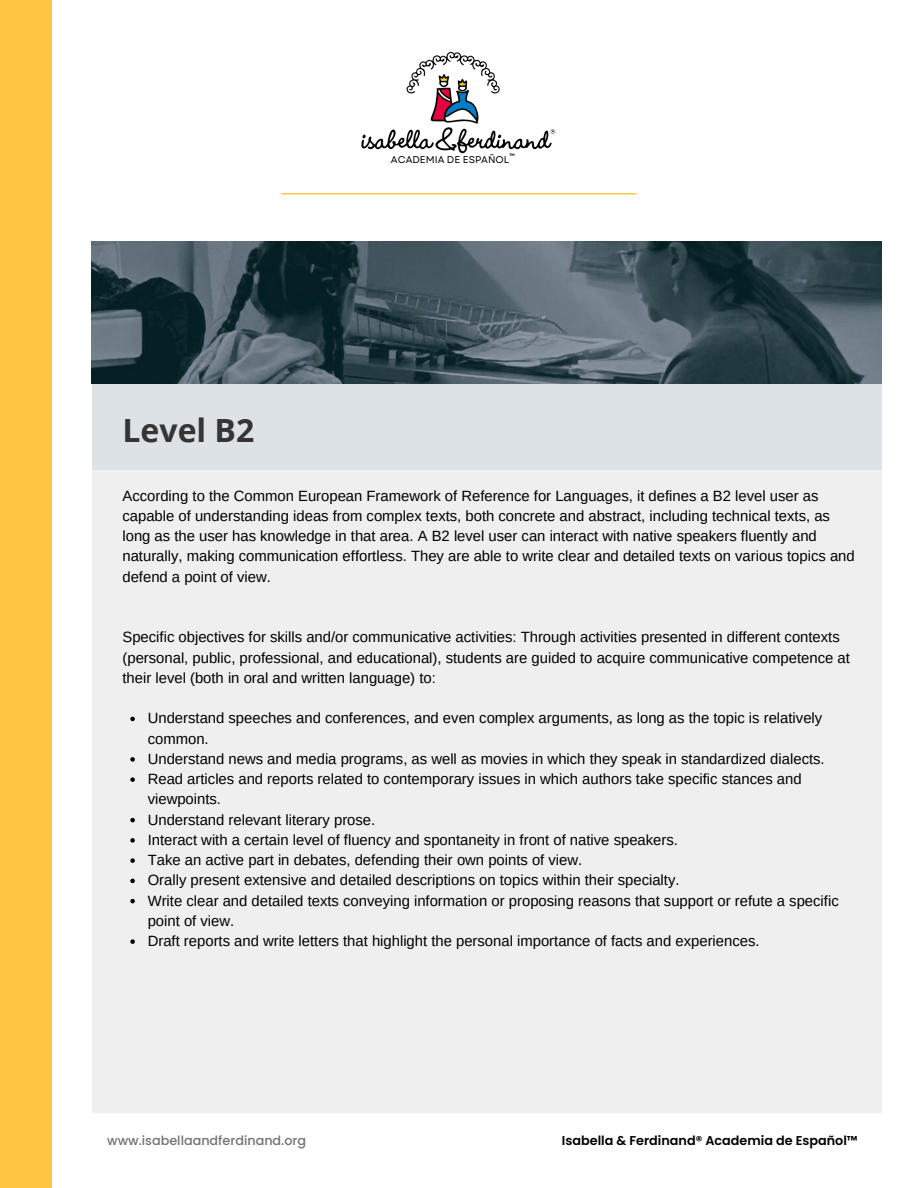
<style>
.page{position:relative;width:918px;height:1188px;background:#fff}
.page>*{position:absolute;margin:0;border:0;box-sizing:border-box;transform-origin:0 0}
.t1{font:700 31.95px "Open Sans";color:#353535}
.t2{font:14.85px/20.2px "Arimo";color:#000}
.t3{font:600 12.75px "Poppins";color:#000}
.t4{font:500 12.75px "Poppins";color:#737373}
.t5{font:9.75px "Garet";color:#000}
.t6{font:700 3.45px "Garet";color:#000}
</style>
<div class="page">
<img style="left:361px;top:51px;width:195px;height:103px">
<div style="left:0;top:0;width:52px;height:1188px;background:#ffc543"></div>
<div style="left:92px;top:384px;width:789px;height:86px;background:#dde2e6"></div>
<div style="left:92px;top:470px;width:789px;height:643px;background:#eeefee"></div>
<hr style="left:282px;top:193px;width:354px;height:1px;background:#ffc543">
<img style="left:92px;top:242px;width:790px;height:142px">
<svg style="left:130px;top:717px;width:5px;height:4px"></svg>
<svg style="left:130px;top:757px;width:5px;height:5px"></svg>
<svg style="left:130px;top:777px;width:5px;height:5px"></svg>
<svg style="left:130px;top:818px;width:5px;height:4px"></svg>
<svg style="left:130px;top:838px;width:5px;height:5px"></svg>
<svg style="left:130px;top:858px;width:5px;height:5px"></svg>
<svg style="left:130px;top:879px;width:5px;height:4px"></svg>
<svg style="left:130px;top:899px;width:5px;height:4px"></svg>
<svg style="left:130px;top:939px;width:5px;height:5px"></svg>
<p class="t1" style="left:122px;top:408px;width:133px">Level B2</p>
<p class="t5" style="left:391px;top:153px;width:120px">ACADEMIA DE ESPAÑOL</p>
<p class="t6" style="left:509px;top:152px;width:7px">TM</p>
<p class="t2" style="left:122px;top:485px;width:734px">According to the Common European Framework of Reference for Languages, it defines a B2 level user as capable of understanding ideas from complex texts, both concrete and abstract, including technical texts, as long as the user has knowledge in that area. A B2 level user can interact with native speakers fluently and naturally, making communication effortless. They are able to write clear and detailed texts on various topics and defend a point of view.</p>
<h1 class="t2" style="left:122px;top:627px;width:729px">Specific objectives for skills and/or communicative activities: Through activities presented in different contexts (personal, public, professional, and educational), students are guided to acquire communicative competence at their level (both in oral and written language) to:</h1>
<h2 class="t2" style="left:148px;top:708px;width:676px">Understand speeches and conferences, and even complex arguments, as long as the topic is relatively common.</h2>
<h2 class="t2" style="left:148px;top:749px;width:679px">Understand news and media programs, as well as movies in which they speak in standardized dialects.</h2>
<p class="t2" style="left:148px;top:769px;width:655px">Read articles and reports related to contemporary issues in which authors take specific stances and viewpoints.</p>
<p class="t2" style="left:148px;top:809px;width:229px">Understand relevant literary prose.</p>
<p class="t2" style="left:148px;top:830px;width:532px">Interact with a certain level of fluency and spontaneity in front of native speakers.</p>
<p class="t2" style="left:148px;top:850px;width:436px">Take an active part in debates, defending their own points of view.</p>
<p class="t2" style="left:148px;top:870px;width:533px">Orally present extensive and detailed descriptions on topics within their specialty.</p>
<p class="t2" style="left:148px;top:890px;width:693px">Write clear and detailed texts conveying information or proposing reasons that support or refute a specific point of view.</p>
<p class="t2" style="left:148px;top:931px;width:613px">Draft reports and write letters that highlight the personal importance of facts and experiences.</p>
<p class="t4" style="left:107px;top:1132px;width:200px">www.isabellaandferdinand.org</p>
<p class="t3" style="left:562px;top:1132px;width:297px">Isabella &amp; Ferdinand® Academia de Español™</p>
</div>
